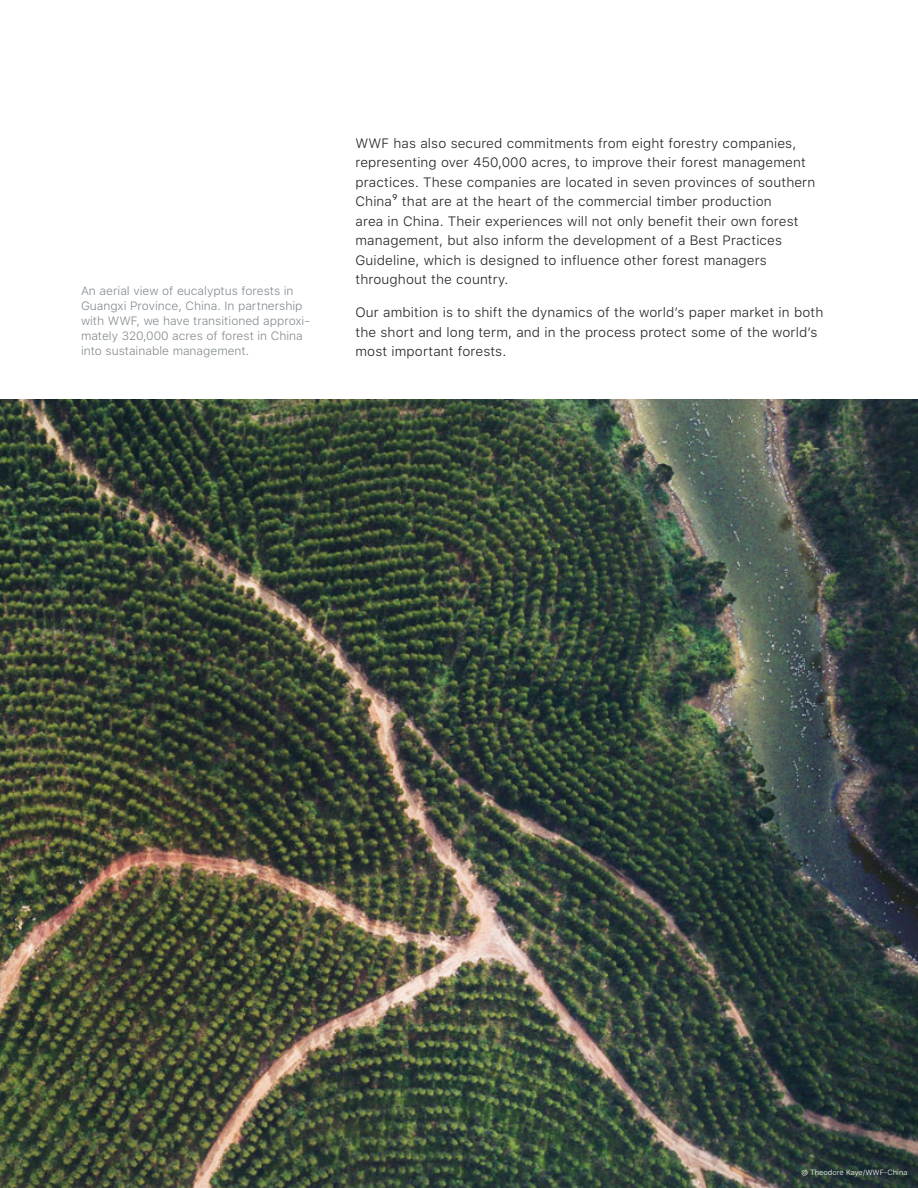
<style>
.page{position:relative;width:918px;height:1188px;background:#fff}
.page>*{position:absolute;margin:0;border:0;box-sizing:border-box;transform-origin:0 0}
.body{font:300 13.5px/19.5px "SF Pro Text";letter-spacing:.01em;color:#231f20}
.t1{font:300 12px/15px "SF Pro Text";color:#737c82}
.captions_in_box{font:300 7.5px "SF Pro Text";color:#fff}
</style>
<div class="page">
<img style="left:0;top:400px;width:918px;height:788px">
<p class="t1" style="left:81px;top:284px;width:231px">An aerial view of eucalyptus forests in Guangxi Province, China. In partnership with WWF, we have transitioned approxi&shy;mately 320,000 acres of forest in China into sustainable management.</p>
<p class="body" style="left:356px;top:134px;width:461px">WWF has also secured commitments from eight forestry companies, representing over 450,000 acres, to improve their forest management practices. These companies are located in seven provinces of southern China⁹ that are at the heart of the commercial timber production<br>area in China. Their experiences will not only benefit their own forest management, but also inform the development of a Best Practices Guideline, which is designed to influence other forest managers throughout the country.</p>
<p class="body" style="left:356px;top:303px;width:469px">Our ambition is to shift the dynamics of the world’s paper market in both the short and long term, and in the process protect some of the world’s most important forests.</p>
<p class="captions_in_box" style="left:801px;top:1167px;width:108px">© Theodore Kaye/WWF-China</p>
</div>
